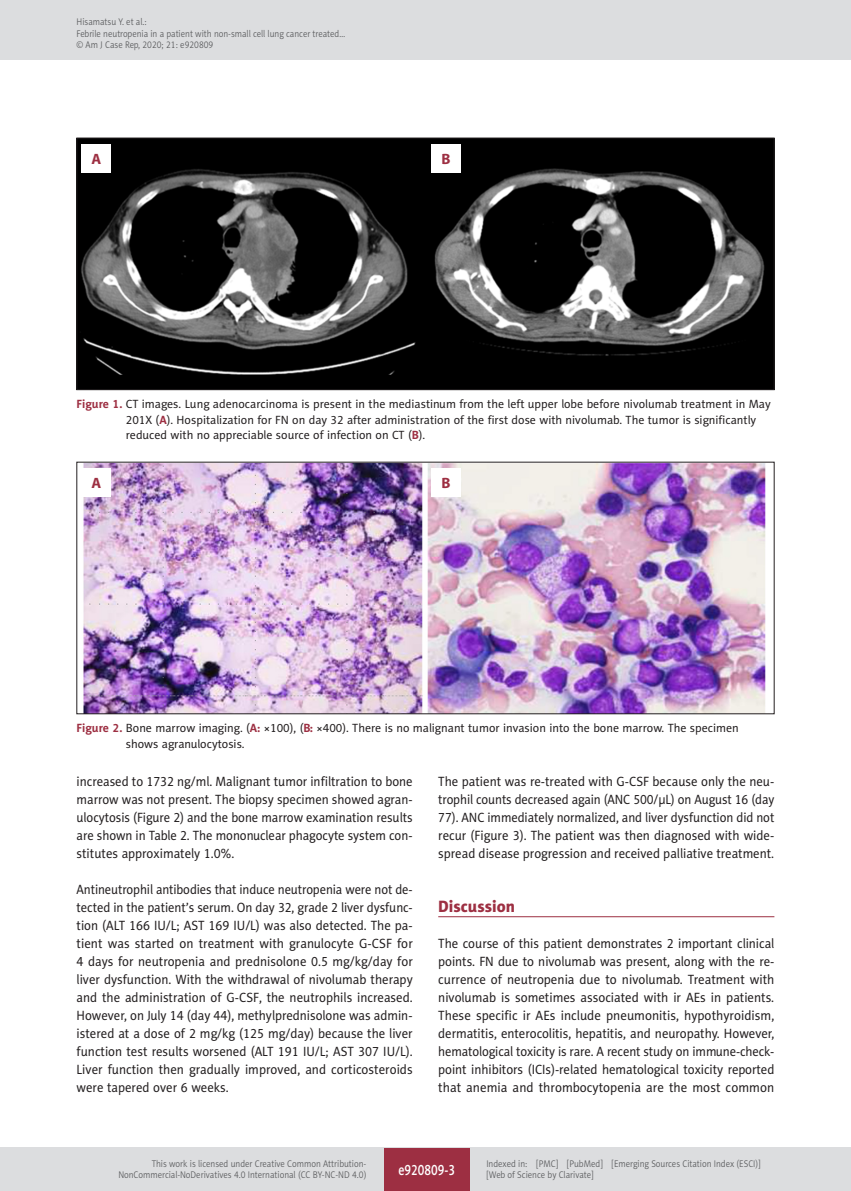
<style>
.page{position:relative;width:851px;height:1191px;background:#fff}
.page>*{position:absolute;margin:0;border:0;box-sizing:border-box;transform-origin:0 0}
.AJCR_Headline_1{font:16.5px "Naomi Sans EFN Heavy";color:#9d2f42}
.AJCR_e-PAGINA{font:15px "Naomi Sans EFN Medium";color:#fff;scale:.8 1}
.t1{font:700 15px "Myriad Pro";color:#9d2f42}
.AJCR_Body{font:13.5px/18px "Naomi Sans EFN";color:#231f20;text-align:justify;scale:.95 1}
.AJCR_Body-2{font:13.5px/18px "Naomi Sans EFN";color:#231f20;text-align:justify;scale:.93 1}
.AJCR_Body-3{font:13.5px/18px "Naomi Sans EFN";color:#231f20;text-align:justify;scale:.94 1}
.AJCR_Rycina_tytul{font:12px/15.8px "Naomi Sans EFN";color:#231f20}
.AJCR_pagina_zywa{font:9.75px/11.2px "Naomi Sans EFN Light";color:#57585a;scale:.9 1}
.AJCR_pagina_sygnatur{font:9.75px "Naomi Sans EFN Light";color:#57585a;scale:.9 1}
.s1{font-weight:700;color:#9d2f42}
</style>
<div class="page">
<hr style="left:438px;top:916px;width:336px;height:1px;background:#9d2f42">
<img style="left:79px;top:140px;width:693px;height:248px">
<div style="left:77px;top:138px;width:697px;height:252px;border:1px solid #231f20"></div>
<div style="left:82px;top:144px;width:29px;height:28px;background:#fff"></div>
<div style="left:431px;top:144px;width:29px;height:28px;background:#fff"></div>
<img style="left:83px;top:464px;width:683px;height:248px">
<div style="left:82px;top:468px;width:29px;height:28px;background:#fff"></div>
<div style="left:431px;top:468px;width:29px;height:28px;background:#fff"></div>
<div style="left:0;top:0;width:850px;height:60px;background:#dcdddf"></div>
<div style="left:0;top:1148px;width:850px;height:43px;background:#dcdddf"></div>
<div style="left:384px;top:1147px;width:85px;height:43px;background:#9d2f42"></div>
<p class="AJCR_pagina_zywa" style="left:77px;top:16px;width:300px">Hisamatsu Y. et al.:<br>Febrile neutropenia in a patient with non-small cell lung cancer treated…</p>
<p class="AJCR_pagina_sygnatur" style="left:77px;top:39px;width:153px">© Am J Case Rep, 2020; 21: e920809</p>
<p class="t1" style="left:91px;top:149px;width:11px">A</p>
<p class="t1" style="left:441px;top:149px;width:11px">B</p>
<p class="AJCR_Rycina_tytul" style="left:126px;top:396px;width:646px;text-indent:-49px"><span class="s1">Figure 1.</span> CT images. Lung adenocarcinoma is present in the mediastinum from the left upper lobe before nivolumab treatment in May<br>201X (<span class="s1">A</span>). Hospitalization for FN on day 32 after administration of the first dose with nivolumab. The tumor is significantly reduced with no appreciable source of infection on CT (<span class="s1">B</span>).</p>
<p class="t1" style="left:91px;top:473px;width:11px">A</p>
<p class="t1" style="left:441px;top:473px;width:11px">B</p>
<p class="AJCR_Rycina_tytul" style="left:126px;top:720px;width:614px;text-indent:-49px"><span class="s1">Figure 2.</span> Bone marrow imaging. (<span class="s1">A:</span> ×100), (<span class="s1">B:</span> ×400). There is no malignant tumor invasion into the bone marrow. The specimen shows agranulocytosis.</p>
<p class="AJCR_Body-3" style="left:77px;top:772px;width:359px">increased to 1732 ng/ml. Malignant tumor infiltration to bone marrow was not present. The biopsy specimen showed agran&shy;ulocytosis (Figure 2) and the bone marrow examination results are shown in Table 2. The mononuclear phagocyte system con&shy;stitutes approximately 1.0%.</p>
<p class="AJCR_Body-2" style="left:77px;top:880px;width:363px">Antineutrophil antibodies that induce neutropenia were not de&shy;tected in the patient’s serum. On day 32, grade 2 liver dysfunc&shy;tion (ALT 166 IU/L; AST 169 IU/L) was also detected. The pa&shy;tient was started on treatment with granulocyte G-CSF for 4 days for neutropenia and prednisolone 0.5 mg/kg/day for liver dysfunction. With the withdrawal of nivolumab therapy and the administration of G-CSF, the neutrophils increased.<br>However, on July 14 (day 44), methylprednisolone was admin&shy;istered at a dose of 2 mg/kg (125 mg/day) because the liver function test results worsened (ALT 191 IU/L; AST 307 IU/L).<br>Liver function then gradually improved, and corticosteroids were tapered over 6 weeks.</p>
<p class="AJCR_Body" style="left:438px;top:772px;width:355px">The patient was re-treated with G-CSF because only the neu&shy;trophil counts decreased again (ANC 500/μL) on August 16 (day 77). ANC immediately normalized, and liver dysfunction did not recur (Figure 3). The patient was then diagnosed with wide&shy;spread disease progression and received palliative treatment.</p>
<p class="AJCR_Headline_1" style="left:438px;top:896px;width:78px">Discussion</p>
<p class="AJCR_Body" style="left:438px;top:934px;width:355px">The course of this patient demonstrates 2 important clinical points. FN due to nivolumab was present, along with the re&shy;currence of neutropenia due to nivolumab. Treatment with nivolumab is sometimes associated with ir AEs in patients.<br>These specific ir AEs include pneumonitis, hypothyroidism, dermatitis, enterocolitis, hepatitis, and neuropathy. However, hematological toxicity is rare. A recent study on immune-check&shy;point inhibitors (ICIs)-related hematological toxicity reported that anemia and thrombocytopenia are the most common</p>
<p class="AJCR_pagina_zywa" style="left:118px;top:1158px;width:277px;text-align:right">This work is licensed under Creative Common Attribution-<br>NonCommercial-NoDerivatives 4.0 International (CC BY-NC-ND 4.0)</p>
<p class="AJCR_e-PAGINA" style="left:398px;top:1160px;width:72px">e920809-3</p>
<p class="AJCR_pagina_zywa" style="left:486px;top:1158px;width:306px">Indexed in: [PMC] [PubMed] [Emerging Sources Citation Index (ESCI)] [Web of Science by Clarivate]</p>
</div>
